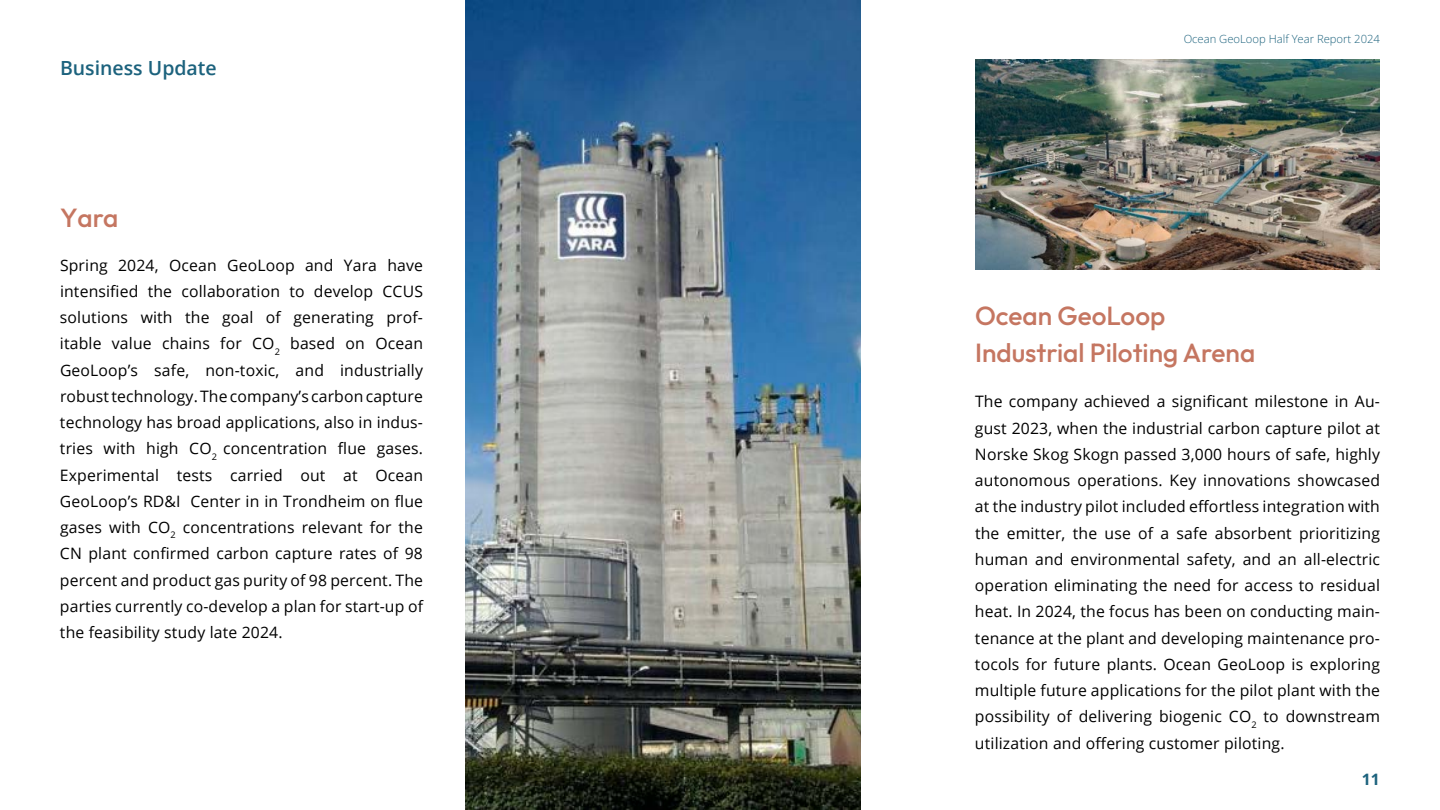
<style>
.page{position:relative;width:1440px;height:810px;background:#fff}
.page>*{position:absolute;margin:0;border:0;box-sizing:border-box;transform-origin:0 0}
.t1{font:100 26.25px/37.5px "Outfit";color:#c57661}
.t2{font:600 19.5px "Open Sans";color:#1c627d}
.t3{font:15.75px/26.2px "Open Sans";letter-spacing:.01em;color:#000;text-align:justify}
.t4{font:700 15.75px "Open Sans";color:#1c627d}
.t5{font:300 11.25px "Open Sans";color:#1c627d}
</style>
<div class="page">
<img style="left:465px;top:0;width:396px;height:810px">
<img style="left:975px;top:60px;width:405px;height:210px">
<p class="t2" style="left:60px;top:54px;width:158px">Business Update</p>
<h1 class="t1" style="left:60px;top:200px;width:60px">Yara</h1>
<p class="t3" style="left:60px;top:251px;width:365px">Spring 2024, Ocean GeoLoop and Yara have -intensified the collaboration to develop CCUS solutions with the goal of generating prof&shy;itable value chains for CO<sub>2</sub> based on Ocean GeoLoop’s safe, non-toxic, and industrially robust technology. The company’s carbon capture technology has broad applications, also in indus&shy;tries with high CO<sub>2</sub> concentration flue gases.<br>Experimental tests carried out at Ocean GeoLoop’s RD&amp;I Center in in Trondheim on flue gases with CO<sub>2</sub> concentrations relevant for the CN plant confirmed -carbon capture rates of 98 percent and product gas purity of 98 percent. The parties currently co-develop a plan for start-up of the feasibility study late 2024.</p>
<p class="t5" style="left:1184px;top:31px;width:198px">Ocean GeoLoop Half Year Report 2024</p>
<h1 class="t1" style="left:975px;top:297px;width:282px">Ocean GeoLoop<br>Industrial Piloting Arena</h1>
<p class="t3" style="left:975px;top:388px;width:407px">The company achieved a significant milestone in Au&shy;gust 2023, when the industrial carbon capture pilot at Norske Skog Skogn passed 3,000 hours of safe, highly autonomous operations. Key innovations showcased at the industry pilot included effortless integration with the emitter, the use of a safe absorbent prioritizing human and environmental safety, and an all-electric operation eliminating the need for access to residual heat. In 2024, the focus has been on conducting main&shy;tenance at the plant and developing maintenance pro&shy;tocols for future plants. Ocean GeoLoop is exploring multiple future applications for the pilot plant with the possibility of delivering biogenic CO<sub>2</sub> to downstream utilization and offering customer piloting.</p>
<p class="t4" style="left:1362px;top:768px;width:20px">11</p>
</div>
